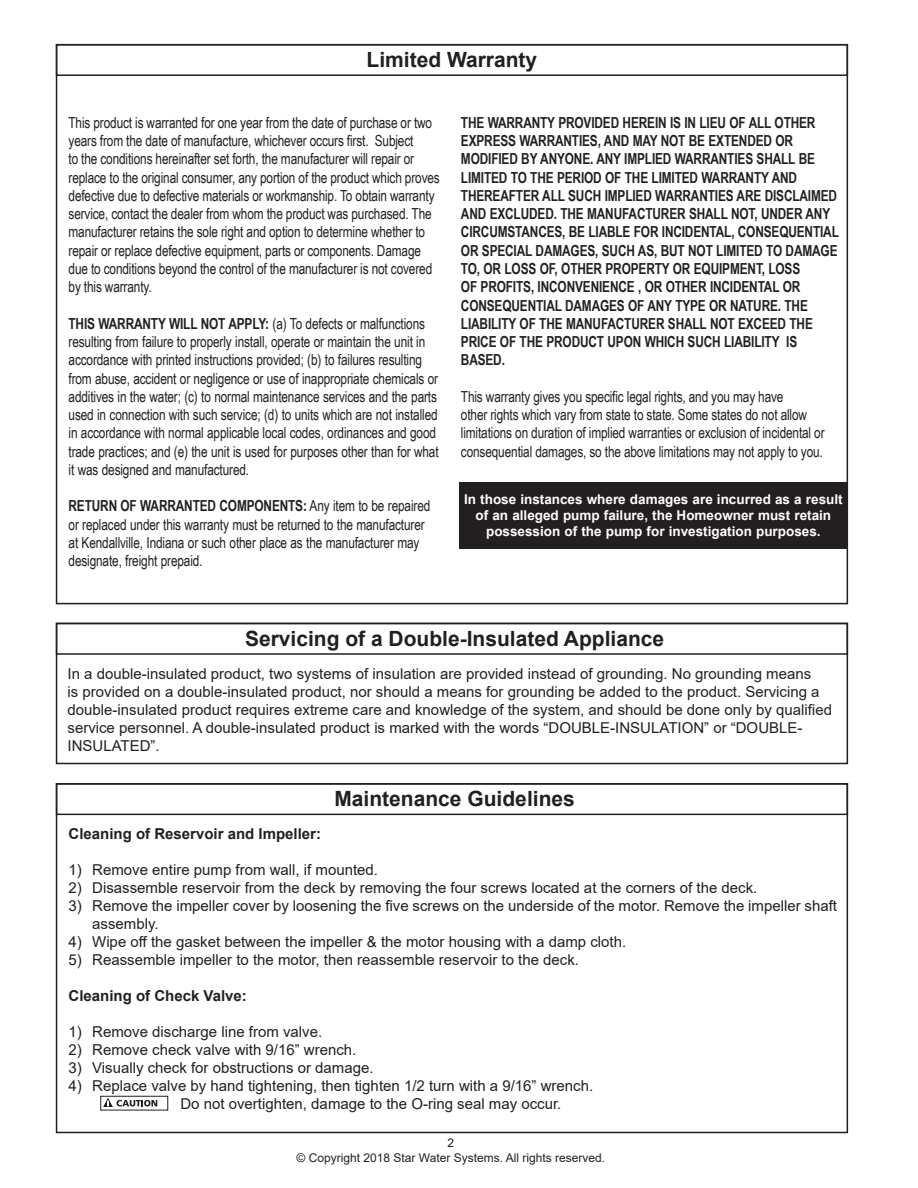
<style>
.page{position:relative;width:918px;height:1188px;background:#fff}
.page>*{position:absolute;margin:0;border:0;box-sizing:border-box;transform-origin:0 0}
.t1{font:700 21px "Arial";color:#231f20}
.t2{font:15.15px/18.3px "Arial Narrow";letter-spacing:-.01em;color:#231f20;scale:.95 1}
.t3{font:700 15.15px/18.3px "Arial Narrow";letter-spacing:-.01em;color:#231f20;scale:.95 1}
.t4{font:15px/18px "Arial";color:#231f20}
.t5{font:700 15px "Arial";color:#231f20}
.SubHead{font:700 13.5px/16.2px "Arial";color:#fff;text-align:center}
.t6{font:12px/14.4px "Arial";color:#231f20;text-align:center}
.s1{font-weight:700}
</style>
<div class="page">
<div style="left:56px;top:44px;width:792px;height:32px;border:2px solid #231f20"></div>
<div style="left:56px;top:783px;width:792px;height:32px;border:2px solid #231f20"></div>
<svg style="left:100px;top:1096px;width:58px;height:14px"></svg>
<div style="left:101px;top:1096px;width:67px;height:14px;border:1px solid #231f20"></div>
<svg style="left:104px;top:1099px;width:53px;height:7px"></svg>
<div style="left:56px;top:623px;width:792px;height:141px;border:2px solid #231f20"></div>
<div style="left:56px;top:623px;width:792px;height:32px;border:2px solid #231f20"></div>
<div style="left:459px;top:482px;width:389px;height:67px;background:#231f20"></div>
<p class="t1" style="left:367px;top:45px;width:172px">Limited Warranty</p>
<p class="t2" style="left:69px;top:113px;width:392px">This product is warranted for one year from the date of purchase or two years from the date of manufacture, whichever occurs first. Subject<br>to the conditions hereinafter set forth, the manufacturer will repair or replace to the original consumer, any portion of the product which proves defective due to defective materials or workmanship. To obtain warranty service, contact the dealer from whom the product was purchased. The manufacturer retains the sole right and option to determine whether to repair or replace defective equipment, parts or components. Damage due to conditions beyond the control of the manufacturer is not covered by this warranty.</p>
<p class="t2" style="left:69px;top:314px;width:391px"><span class="s1">THIS WARRANTY WILL NOT APPLY:</span> (a) To defects or malfunctions resulting from failure to properly install, operate or maintain the unit in accordance with printed instructions provided; (b) to failures resulting from abuse, accident or negligence or use of inappropriate chemicals or additives in the water; (c) to normal maintenance services and the parts used in connection with such service; (d) to units which are not installed in accordance with normal applicable local codes, ordinances and good trade practices; and (e) the unit is used for purposes other than for what it was designed and manufactured.</p>
<p class="t2" style="left:69px;top:496px;width:382px"><span class="s1">RETURN OF WARRANTED COMPONENTS:</span> Any item to be repaired or replaced under this warranty must be returned to the manufacturer at Kendallville, Indiana or such other place as the manufacturer may designate, freight prepaid.</p>
<p class="t3" style="left:461px;top:113px;width:399px">THE WARRANTY PROVIDED HEREIN IS IN LIEU OF ALL OTHER EXPRESS WARRANTIES, AND MAY NOT BE EXTENDED OR MODIFIED BY ANYONE. ANY IMPLIED WARRANTIES SHALL BE LIMITED TO THE PERIOD OF THE LIMITED WARRANTY AND THEREAFTER ALL SUCH IMPLIED WARRANTIES ARE DISCLAIMED AND EXCLUDED. THE MANUFACTURER SHALL NOT, UNDER ANY CIRCUMSTANCES, BE LIABLE FOR INCIDENTAL, CONSEQUENTIAL OR SPECIAL DAMAGES, SUCH AS, BUT NOT LIMITED TO DAMAGE TO, OR LOSS OF, OTHER PROPERTY OR EQUIPMENT, LOSS<br>OF PROFITS, INCONVENIENCE , OR OTHER INCIDENTAL OR CONSEQUENTIAL DAMAGES OF ANY TYPE OR NATURE. THE LIABILITY OF THE MANUFACTURER SHALL NOT EXCEED THE PRICE OF THE PRODUCT UPON WHICH SUCH LIABILITY IS BASED.</p>
<p class="t2" style="left:461px;top:387px;width:384px">This warranty gives you specific legal rights, and you may have<br>other rights which vary from state to state. Some states do not allow limitations on duration of implied warranties or exclusion of incidental or consequential damages, so the above limitations may not apply to you.</p>
<p class="SubHead" style="left:464px;top:491px;width:380px">In those instances where damages are incurred as a result of an alleged pump failure, the Homeowner must retain possession of the pump for investigation purposes.</p>
<p class="t1" style="left:245px;top:624px;width:421px">Servicing of a Double-Insulated Appliance</p>
<p class="t4" style="left:68px;top:664px;width:766px">In a double-insulated product, two systems of insulation are provided instead of grounding. No grounding means<br>is provided on a double-insulated product, nor should a means for grounding be added to the product. Servicing a double-insulated product requires extreme care and knowledge of the system, and should be done only by qualified service personnel. A double-insulated product is marked with the words “DOUBLE-INSULATION” or “DOUBLE-INSULATED”.</p>
<p class="t1" style="left:334px;top:784px;width:242px">Maintenance Guidelines</p>
<p class="t5" style="left:69px;top:823px;width:254px">Cleaning of Reservoir and Impeller:</p>
<p class="t4" style="left:69px;top:861px;width:311px">1) Remove entire pump from wall, if mounted.</p>
<p class="t4" style="left:69px;top:879px;width:690px">2) Disassemble reservoir from the deck by removing the four screws located at the corners of the deck.</p>
<p class="t4" style="left:92px;top:897px;width:746px;text-indent:-24px">3) Remove the impeller cover by loosening the five screws on the underside of the motor. Remove the impeller shaft assembly.</p>
<p class="t4" style="left:69px;top:933px;width:559px">4) Wipe off the gasket between the impeller &amp; the motor housing with a damp cloth.</p>
<p class="t4" style="left:69px;top:951px;width:512px">5) Reassemble impeller to the motor, then reassemble reservoir to the deck.</p>
<p class="t5" style="left:69px;top:985px;width:180px">Cleaning of Check Valve:</p>
<p class="t4" style="left:69px;top:1023px;width:255px">1) Remove discharge line from valve.</p>
<p class="t4" style="left:69px;top:1041px;width:289px">2) Remove check valve with 9/16” wrench.</p>
<p class="t4" style="left:69px;top:1059px;width:307px">3) Visually check for obstructions or damage.</p>
<p class="t4" style="left:69px;top:1077px;width:526px">4) Replace valve by hand tightening, then tighten 1/2 turn with a 9/16” wrench.</p>
<p class="t4" style="left:180px;top:1095px;width:383px">Do not overtighten, damage to the O-ring seal may occur.</p>
<p class="t6" style="left:297px;top:1136px;width:310px">2<br>© Copyright 2018 Star Water Systems. All rights reserved.</p>
</div>
